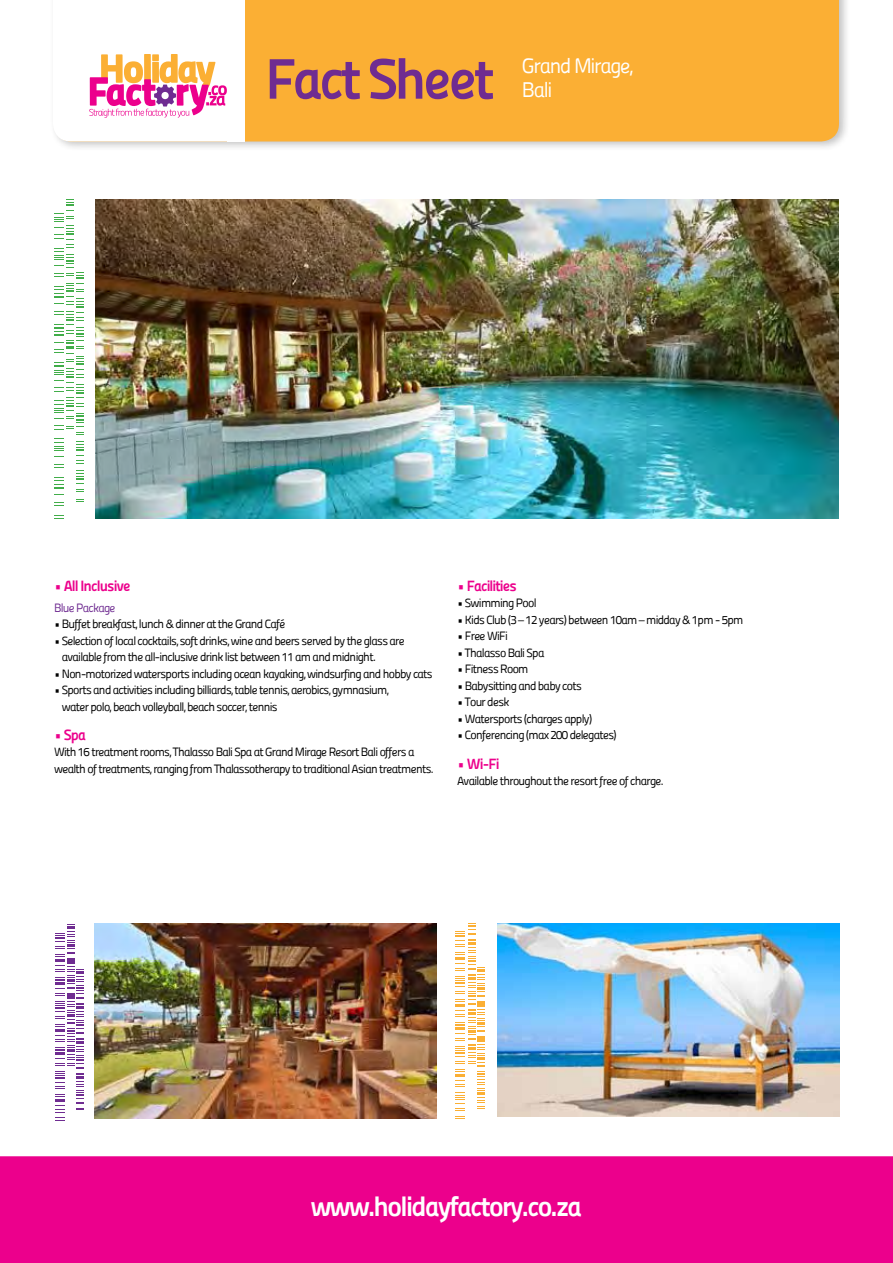
<style>
.page{position:relative;width:893px;height:1263px;background:#fff}
.page>*{position:absolute;margin:0;border:0;box-sizing:border-box;transform-origin:0 0}
.t1{font:57px "Panefresco 800 wt";letter-spacing:-.06em;color:#6f2c91}
.t2{font:27.75px "Panefresco 800 wt";letter-spacing:-.06em;color:#fff}
.t3{font:21px/24px "Panefresco 400 wt";letter-spacing:-.06em;color:#fff}
.t4{font:15px "Panefresco 800 wt";letter-spacing:-.06em;color:#ec008c}
.t5{font:12px/16.5px "Panefresco 400 wt";letter-spacing:-.06em;color:#000}
.t6{font:12px "Panefresco 400 wt";letter-spacing:-.06em;color:#6f2c91}
</style>
<div class="page">
<div style="left:49px;top:0;width:801px;height:152px;background:#000;opacity:.25"></div>
<div style="left:245px;top:0;width:594px;height:141px;background:#fbaf34"></div>
<svg style="left:53px;top:0;width:192px;height:141px"></svg>
<div style="left:0;top:1156px;width:893px;height:107px;background:#ec008c"></div>
<svg style="left:54px;top:515px;width:10px;height:4px"></svg>
<svg style="left:54px;top:202px;width:29px;height:304px"></svg>
<svg style="left:455px;top:923px;width:30px;height:196px"></svg>
<svg style="left:55px;top:926px;width:29px;height:195px"></svg>
<img style="left:96px;top:200px;width:743px;height:319px">
<img style="left:94px;top:923px;width:342px;height:195px">
<img style="left:498px;top:923px;width:341px;height:194px">
<h1 class="t1" style="left:265px;top:35px;width:230px">Fact Sheet</h1>
<h3 class="t3" style="left:522px;top:52px;width:113px">Grand Mirage,<br>Bali</h3>
<p class="t4" style="left:54px;top:574px;width:78px">• All Inclusive</p>
<p class="t6" style="left:54px;top:598px;width:63px">Blue Package</p>
<p class="t5" style="left:54px;top:615px;width:233px">• Buffet breakfast, lunch &amp; dinner at the Grand Café</p>
<p class="t5" style="left:62px;top:631px;width:345px;text-indent:-8px">• Selection of local cocktails, soft drinks, wine and beers served by the glass are available from the all-inclusive drink list between 11 am and midnight.</p>
<p class="t5" style="left:54px;top:664px;width:380px">• Non-motorized watersports including ocean kayaking, windsurfing and hobby cats</p>
<p class="t5" style="left:62px;top:681px;width:329px;text-indent:-8px">• Sports and activities including billiards, table tennis, aerobics, gymnasium, water polo, beach volleyball, beach soccer, tennis</p>
<p class="t4" style="left:54px;top:723px;width:33px">• Spa</p>
<p class="t5" style="left:54px;top:743px;width:381px">With 16 treatment rooms, Thalasso Bali Spa at Grand Mirage Resort Bali offers a wealth of treatments, ranging from Thalassotherapy to traditional Asian treatments.</p>
<p class="t4" style="left:457px;top:574px;width:61px">• Facilities</p>
<p class="t5" style="left:457px;top:594px;width:81px">• Swimming Pool</p>
<p class="t5" style="left:457px;top:611px;width:288px">• Kids Club (3 – 12 years) between 10am – midday &amp; 1pm - 5pm</p>
<p class="t5" style="left:457px;top:627px;width:52px">• Free WiFi</p>
<p class="t5" style="left:457px;top:644px;width:89px">• Thalasso Bali Spa</p>
<p class="t5" style="left:457px;top:660px;width:73px">• Fitness Room</p>
<p class="t5" style="left:457px;top:677px;width:126px">• Babysitting and baby cots</p>
<p class="t5" style="left:457px;top:693px;width:54px">• Tour desk</p>
<p class="t5" style="left:457px;top:710px;width:136px">• Watersports (charges apply)</p>
<p class="t5" style="left:457px;top:726px;width:161px">• Conferencing (max 200 delegates)</p>
<p class="t4" style="left:457px;top:752px;width:44px">• Wi-Fi</p>
<p class="t5" style="left:457px;top:772px;width:208px">Available throughout the resort free of charge.</p>
<h2 class="t2" style="left:311px;top:1185px;width:273px">www.holidayfactory.co.za</h2>
</div>
